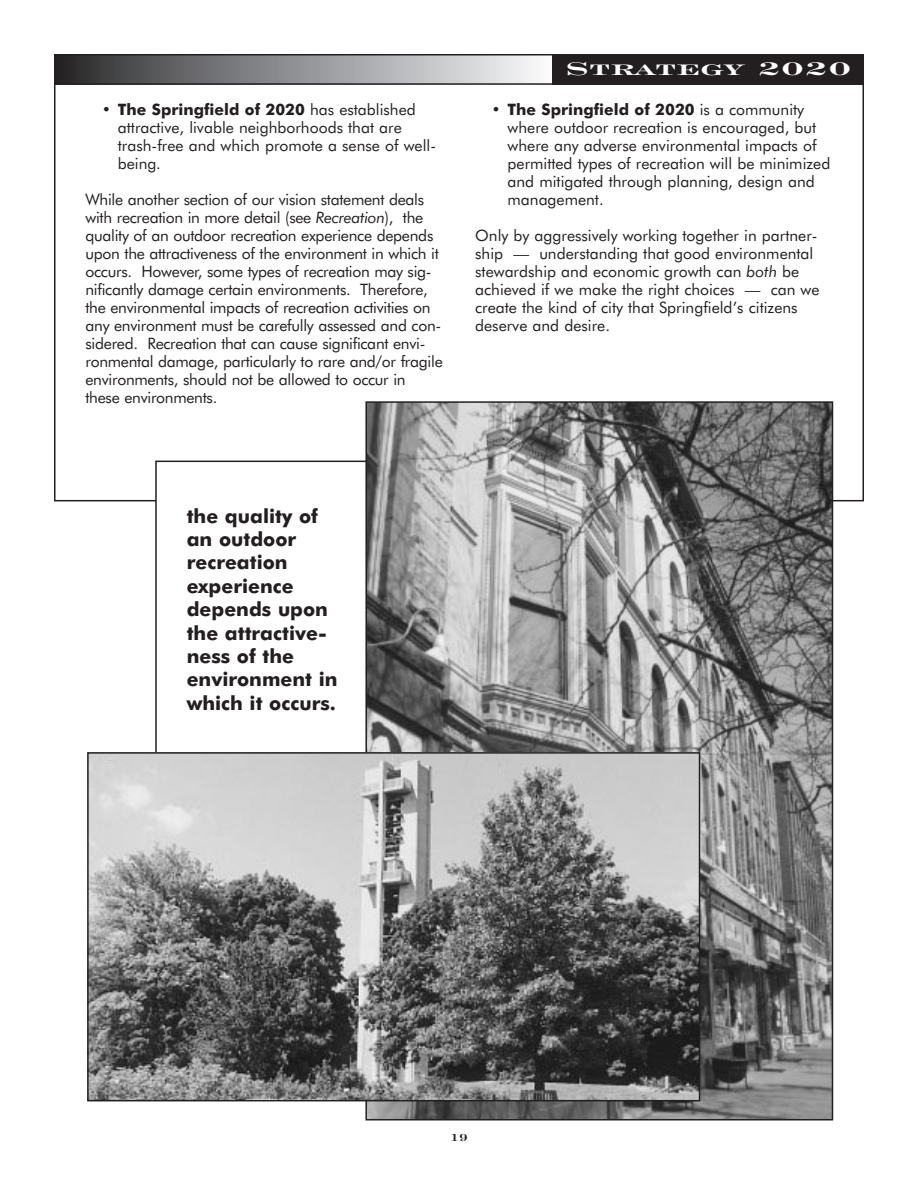
<style>
.page{position:relative;width:918px;height:1188px;background:#fff}
.page>*{position:absolute;margin:0;border:0;box-sizing:border-box;transform-origin:0 0}
.t1{font:700 27px "Engravers Roman BT";color:#fff;scale:1.5 1}
.t2{font:700 19.5px/23.4px "Futura BT";color:#231f20}
.t3{font:15.75px/18px "Futura BT";color:#231f20}
.t4{font:15.75px/18px "Futura BT";letter-spacing:-.02em;color:#231f20}
.t5{font:700 15px "Engravers Roman BT";color:#231f20}
.s1{font-weight:700}
.s2{font-style:italic}
</style>
<div class="page">
<svg style="left:57px;top:57px;width:496px;height:25px;background:#929395"></svg>
<div style="left:54px;top:54px;width:503px;height:31px;border:2px solid #231f20"></div>
<div style="left:553px;top:54px;width:311px;height:31px;background:#231f20"></div>
<img style="left:368px;top:404px;width:462px;height:713px">
<img style="left:90px;top:755px;width:607px;height:343px">
<div style="left:87px;top:752px;width:613px;height:349px;border:2px solid #231f20"></div>
<p class="t3" style="left:118px;top:102px;width:320px;text-indent:-16px"><span class="s1">• The Springfield of 2020</span> has established attractive, livable neighborhoods that are trash-free and which promote a sense of well&shy;being.</p>
<p class="t4" style="left:86px;top:192px;width:359px">While another section of our vision statement deals with recreation in more detail (see <span class="s2">Recreation</span>), the quality of an outdoor recreation experience depends upon the attractiveness of the environment in which it occurs. However, some types of recreation may sig&shy;nificantly damage certain environments. Therefore, the environmental impacts of recreation activities on any environment must be carefully assessed and con&shy;sidered. Recreation that can cause significant envi&shy;ronmental damage, particularly to rare and/or fragile environments, should not be allowed to occur in these environments.</p>
<h1 class="t1" style="left:565px;top:49px;width:193px">Strategy 2020</h1>
<p class="t3" style="left:508px;top:102px;width:324px;text-indent:-16px"><span class="s1">• The Springfield of 2020</span> is a community where outdoor recreation is encouraged, but where any adverse environmental impacts of permitted types of recreation will be minimized and mitigated through planning, design and management.</p>
<p class="t3" style="left:475px;top:228px;width:346px">Only by aggressively working together in partner&shy;ship — understanding that good environmental stewardship and economic growth can <span class="s2">both</span> be achieved if we make the right choices — can we create the kind of city that Springfield’s citizens deserve and desire.</p>
<p class="t2" style="left:187px;top:506px;width:152px">the quality of an outdoor recreation experience depends upon the attractive&shy;ness of the environment in which it occurs.</p>
<p class="t5" style="left:450px;top:1127px;width:19px">19</p>
</div>
